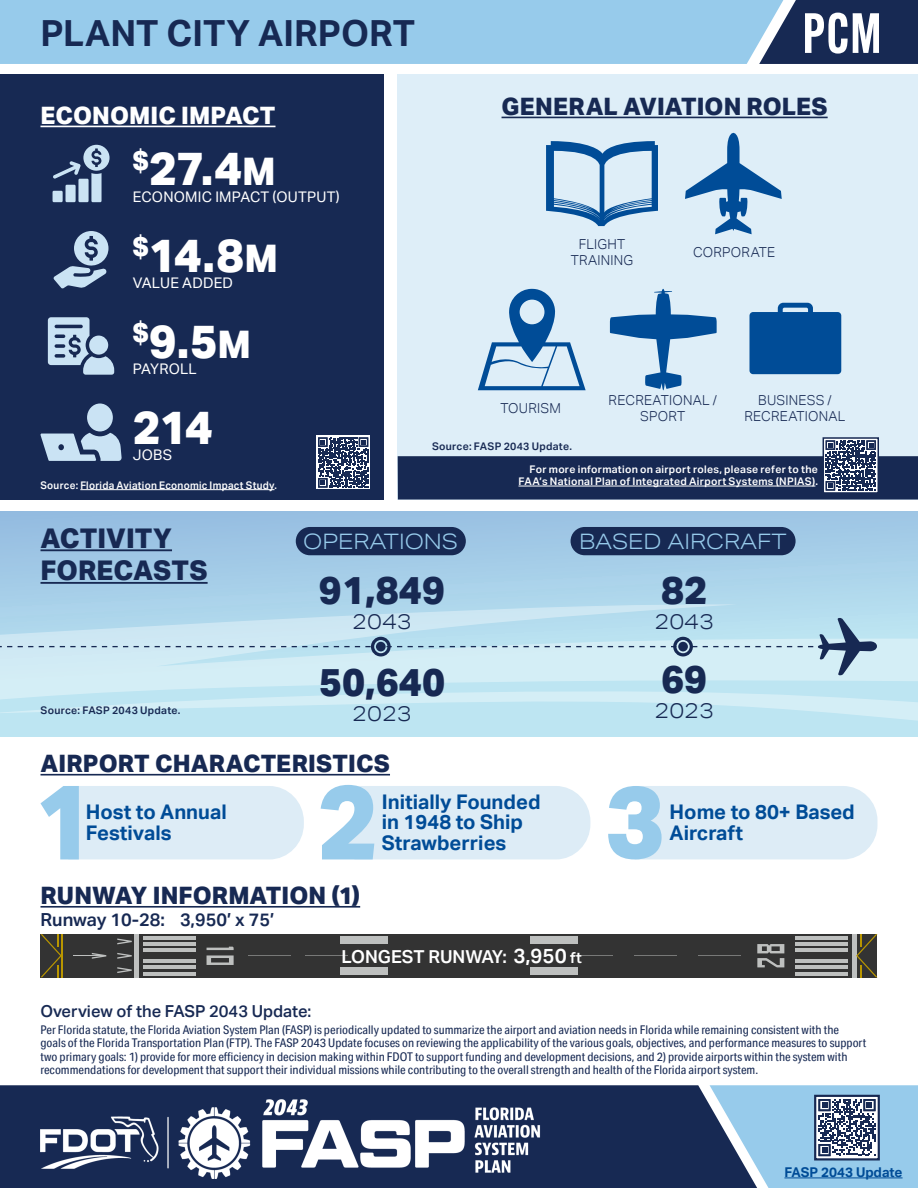
<style>
.page{position:relative;width:918px;height:1188px;background:#fff}
.page>*{position:absolute;margin:0;border:0;box-sizing:border-box;transform-origin:0 0}
.t1{font:600 55.5px "Alternate Gothic Cond ATF";color:#fff}
.t2{font:800 46.8px "Aktiv Grotesk";letter-spacing:-.035em;color:#fff}
.t3{font:800 39px "Aktiv Grotesk";color:#172953}
.t4{font:700 36px "Aktiv Grotesk";letter-spacing:.005em;color:#172953}
.t5{font:800 27.3px "Aktiv Grotesk";color:#fff}
.t6{font:800 27.15px/32.5px "Aktiv Grotesk";letter-spacing:.005em;color:#172953}
.t7{font:800 24px "Aktiv Grotesk";letter-spacing:.005em;color:#172953}
.t8{font:800 24px "Aktiv Grotesk";letter-spacing:.005em;color:#fff}
.t9{font:300 21.3px "Aktiv Grotesk Ex";color:#97cbeb}
.t10{font:300 21.3px "Aktiv Grotesk Ex";color:#172953}
.t11{font:700 20.1px/20.5px "Aktiv Grotesk";color:#004c97}
.t12{font:600 18px "Aktiv Grotesk";color:#172953}
.t13{font:600 17.85px "Aktiv Grotesk";color:#fff}
.t14{font:500 16.5px "Aktiv Grotesk";color:#172953}
.t15{font:14.7px "Aktiv Grotesk";letter-spacing:.015em;color:#fff}
.t16{font:300 13.65px/15.3px "Aktiv Grotesk";letter-spacing:.015em;color:#172953;text-align:center}
.t17{font:700 13.5px "Aktiv Grotesk";color:#004c97}
.t18{font:12px/13.5px "Aktiv Grotesk Cd";color:#172953;scale:1.05 1}
.t19{font:600 10.5px/12px "Aktiv Grotesk";letter-spacing:.025em;color:#fff;text-align:right}
.t20{font:600 10.5px "Aktiv Grotesk";letter-spacing:.025em;color:#172953}
.t21{font:600 10.5px "Aktiv Grotesk";letter-spacing:.025em;color:#fff;scale:.95 1}
.s1{font-size:38.1px}
.s2{font-size:20.4px}
.s3{font-size:15.3px}
</style>
<div class="page">
<div style="left:0;top:1085px;width:710px;height:103px;background:#172953"></div>
<img style="left:40px;top:1095px;width:500px;height:84px">
<div style="left:783px;top:0;width:135px;height:64px;background:#172953"></div>
<div style="left:0;top:75px;width:384px;height:425px;background:#172953"></div>
<div style="left:398px;top:75px;width:520px;height:425px;background:#deeef8"></div>
<div style="left:0;top:0;width:783px;height:64px;background:#97cbeb"></div>
<svg style="left:0;top:511px;width:918px;height:226px;background:#a7cfe8"></svg>
<svg style="left:0;top:604px;width:918px;height:87px;background:#c1e3f1"></svg>
<svg style="left:0;top:691px;width:918px;height:31px;background:#c4e8f3"></svg>
<div style="left:296px;top:527px;width:170px;height:28px;background:#172953;border-radius:14px"></div>
<div style="left:571px;top:527px;width:225px;height:28px;background:#172953;border-radius:14px"></div>
<svg style="left:0;top:617px;width:877px;height:59px;background:#c2e0ed"></svg>
<hr style="left:40px;top:126px;width:236px;height:1px;background:#fff">
<hr style="left:40px;top:774px;width:350px;height:2px;background:#172953">
<hr style="left:40px;top:906px;width:320px;height:2px;background:#172953">
<div style="left:87px;top:403px;width:26px;height:28px;background:#cae3f4;border-radius:50%"></div>
<svg style="left:40px;top:433px;width:82px;height:28px"></svg>
<svg style="left:53px;top:145px;width:57px;height:57px"></svg>
<svg style="left:53px;top:231px;width:55px;height:58px"></svg>
<svg style="left:48px;top:317px;width:66px;height:58px"></svg>
<div style="left:40px;top:934px;width:838px;height:43px;background:#333"></div>
<hr style="left:143px;top:936px;width:52px;height:4px;background:#bec0bf">
<hr style="left:143px;top:943px;width:52px;height:3px;background:#bec0bf">
<hr style="left:143px;top:949px;width:52px;height:3px;background:#bec0bf">
<hr style="left:143px;top:959px;width:52px;height:4px;background:#bec0bf">
<hr style="left:143px;top:966px;width:52px;height:3px;background:#bec0bf">
<hr style="left:143px;top:972px;width:52px;height:3px;background:#bec0bf">
<hr style="left:134px;top:934px;width:4px;height:43px;background:#bec0bf">
<hr style="left:62px;top:934px;width:1px;height:43px;background:#b99600">
<hr style="left:305px;top:955px;width:43px;height:1px;background:#bec0bf">
<hr style="left:248px;top:955px;width:43px;height:1px;background:#bec0bf">
<svg style="left:40px;top:934px;width:22px;height:43px"></svg>
<svg style="left:117px;top:939px;width:15px;height:5px"></svg>
<svg style="left:117px;top:953px;width:15px;height:6px"></svg>
<svg style="left:117px;top:967px;width:15px;height:6px"></svg>
<svg style="left:73px;top:953px;width:33px;height:6px"></svg>
<svg style="left:207px;top:947px;width:27px;height:18px"></svg>
<svg style="left:757px;top:944px;width:27px;height:23px"></svg>
<div style="left:340px;top:936px;width:48px;height:8px;background:#bec0bf"></div>
<div style="left:340px;top:968px;width:48px;height:7px;background:#bec0bf"></div>
<hr style="left:795px;top:972px;width:52px;height:3px;background:#bec0bf">
<hr style="left:795px;top:966px;width:52px;height:3px;background:#bec0bf">
<hr style="left:795px;top:959px;width:52px;height:4px;background:#bec0bf">
<hr style="left:795px;top:949px;width:52px;height:3px;background:#bec0bf">
<hr style="left:795px;top:943px;width:52px;height:3px;background:#bec0bf">
<hr style="left:795px;top:936px;width:52px;height:4px;background:#bec0bf">
<hr style="left:852px;top:934px;width:4px;height:43px;background:#bec0bf">
<hr style="left:570px;top:955px;width:43px;height:1px;background:#bec0bf">
<hr style="left:634px;top:955px;width:43px;height:1px;background:#bec0bf">
<hr style="left:698px;top:955px;width:43px;height:1px;background:#bec0bf">
<svg style="left:856px;top:934px;width:22px;height:43px"></svg>
<div style="left:530px;top:968px;width:48px;height:7px;background:#bec0bf"></div>
<div style="left:530px;top:936px;width:48px;height:8px;background:#bec0bf"></div>
<svg style="left:41px;top:786px;width:263px;height:73px;background:#d9eaf5"></svg>
<svg style="left:321px;top:785px;width:269px;height:74px;background:#d7e9f5"></svg>
<svg style="left:608px;top:786px;width:269px;height:73px;background:#d6e9f5"></svg>
<hr style="left:502px;top:117px;width:326px;height:1px;background:#172953">
<hr style="left:80px;top:489px;width:194px;height:1px;background:#fff">
<svg style="left:316px;top:436px;width:54px;height:53px"></svg>
<svg style="left:318px;top:437px;width:50px;height:51px"></svg>
<div style="left:398px;top:456px;width:520px;height:44px;background:#172953"></div>
<hr style="left:518px;top:486px;width:297px;height:1px;background:#fff">
<svg style="left:822px;top:437px;width:58px;height:56px"></svg>
<hr style="left:40px;top:549px;width:132px;height:2px;background:#172953">
<hr style="left:40px;top:582px;width:168px;height:2px;background:#172953">
<svg style="left:685px;top:132px;width:97px;height:102px"></svg>
<svg style="left:546px;top:141px;width:112px;height:85px"></svg>
<svg style="left:610px;top:289px;width:107px;height:101px"></svg>
<svg style="left:750px;top:303px;width:91px;height:71px;background:#155ba0"></svg>
<svg style="left:478px;top:289px;width:108px;height:101px"></svg>
<svg style="left:710px;top:1085px;width:208px;height:103px;background:#8ab0cd"></svg>
<hr style="left:784px;top:1177px;width:119px;height:1px;background:#004c97">
<p class="t4" style="left:40px;top:12px;width:376px">PLANT CITY AIRPORT</p>
<p class="t1" style="left:802px;top:-2px;width:81px">PCM</p>
<p class="t8" style="left:40px;top:102px;width:237px">ECONOMIC IMPACT</p>
<p class="t5" style="left:133px;top:144px;width:18px">$</p>
<p class="t15" style="left:133px;top:188px;width:209px">ECONOMIC IMPACT (OUTPUT)</p>
<p class="t2" style="left:149px;top:142px;width:128px">27.4<span class="s1">M</span></p>
<p class="t5" style="left:133px;top:231px;width:18px">$</p>
<p class="t15" style="left:133px;top:274px;width:102px">VALUE ADDED</p>
<p class="t2" style="left:149px;top:228px;width:131px">14.8<span class="s1">M</span></p>
<p class="t5" style="left:133px;top:317px;width:18px">$</p>
<p class="t15" style="left:133px;top:360px;width:66px">PAYROLL</p>
<p class="t2" style="left:149px;top:314px;width:103px">9.5<span class="s1">M</span></p>
<p class="t2" style="left:133px;top:400px;width:82px">214</p>
<p class="t15" style="left:133px;top:447px;width:41px">JOBS</p>
<p class="t21" style="left:40px;top:479px;width:250px">Source: Florida Aviation Economic Impact Study.</p>
<p class="t7" style="left:502px;top:93px;width:328px">GENERAL AVIATION ROLES</p>
<p class="t16" style="left:571px;top:237px;width:64px">FLIGHT<br>TRAINING</p>
<p class="t16" style="left:693px;top:245px;width:84px">CORPORATE</p>
<p class="t16" style="left:500px;top:401px;width:62px">TOURISM</p>
<p class="t16" style="left:609px;top:393px;width:110px">RECREATIONAL /<br>SPORT</p>
<p class="t16" style="left:758px;top:393px;width:75px">BUSINESS /</p>
<p class="t16" style="left:744px;top:408px;width:103px">RECREATIONAL</p>
<p class="t20" style="left:432px;top:441px;width:142px">Source: FASP 2043 Update.</p>
<p class="t19" style="left:518px;top:463px;width:301px">For more information on airport roles, please refer to the<br>FAA’s National Plan of Integrated Airport Systems (NPIAS).</p>
<p class="t6" style="left:40px;top:522px;width:169px">ACTIVITY<br>FORECASTS</p>
<p class="t20" style="left:40px;top:704px;width:142px">Source: FASP 2043 Update.</p>
<p class="t9" style="left:303px;top:529px;width:156px">OPERATIONS</p>
<p class="t9" style="left:579px;top:529px;width:209px">BASED AIRCRAFT</p>
<p class="t3" style="left:319px;top:568px;width:128px">91,849</p>
<p class="t10" style="left:352px;top:610px;width:61px">2043</p>
<p class="t3" style="left:319px;top:659px;width:128px">50,640</p>
<p class="t10" style="left:352px;top:702px;width:61px">2023</p>
<p class="t3" style="left:661px;top:568px;width:48px">82</p>
<p class="t10" style="left:654px;top:610px;width:61px">2043</p>
<p class="t3" style="left:661px;top:657px;width:48px">69</p>
<p class="t10" style="left:654px;top:699px;width:61px">2023</p>
<p class="t7" style="left:40px;top:750px;width:351px">AIRPORT CHARACTERISTICS</p>
<p class="t11" style="left:86px;top:802px;width:142px">Host to Annual<br>Festivals</p>
<p class="t11" style="left:382px;top:792px;width:160px">Initially Founded in 1948 to Ship<br>Strawberries</p>
<p class="t11" style="left:670px;top:802px;width:187px">Home to 80+ Based<br>Aircraft</p>
<p class="t7" style="left:40px;top:882px;width:321px">RUNWAY INFORMATION (1)</p>
<p class="t12" style="left:40px;top:909px;width:235px">Runway 10-28: 3,950’ x 75’</p>
<p class="t13" style="left:341px;top:946px;width:242px">LONGEST RUNWAY: <span class="s2">3,950</span> <span class="s3">ft</span></p>
<p class="t14" style="left:40px;top:1002px;width:272px">Overview of the FASP 2043 Update:</p>
<p class="t18" style="left:40px;top:1023px;width:788px">Per Florida statute, the Florida Aviation System Plan (FASP) is periodically updated to summarize the airport and aviation needs in Florida while remaining consistent with the goals of the Florida Transportation Plan (FTP). The FASP 2043 Update focuses on reviewing the applicability of the various goals, objectives, and performance measures to support two primary goals: 1) provide for more efficiency in decision making within FDOT to support funding and development decisions, and 2) provide airports within the system with recommendations for development that support their individual missions while contributing to the overall strength and health of the Florida airport system.</p>
<p class="t17" style="left:784px;top:1164px;width:120px">FASP 2043 Update</p>
</div>
